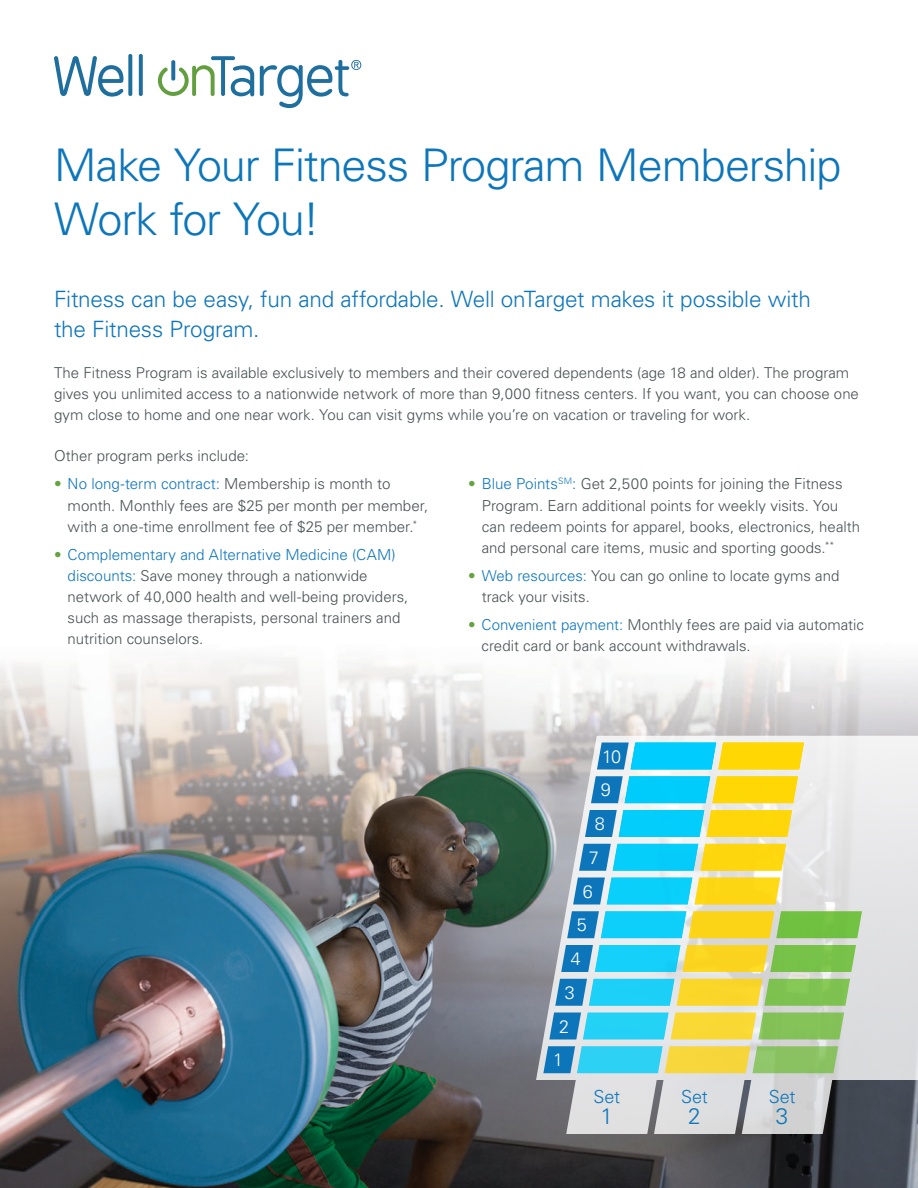
<style>
.page{position:relative;width:918px;height:1188px;background:#fff}
.page>*{position:absolute;margin:0;border:0;box-sizing:border-box;transform-origin:0 0}
.t1{font:300 45px/54px "Univers LT Std";letter-spacing:-.025em;color:#0d76bb}
.t2{font:300 22.5px/30px "Univers LT Std";letter-spacing:-.01em;color:#0d76bb}
.t3{font:300 18px "Univers LT Std";color:#fff}
.t4{font:300 18px "Univers LT Std";letter-spacing:-.01em;color:#0d76bb}
.t5{font:300 15.15px/21.1px "Univers LT Std";color:#485153}
.t6{font:300 15.15px "Univers LT Std";color:#0d76bb}
.t7{font:300 15px/21px "Univers LT Std";color:#485153}
.s1{color:#66a342}
.s2{color:#0d76bb}
.s3{font-size:15px;color:#66a342}
.s4{font-size:15.15px;color:#0d76bb}
.s5{font-size:15.15px}
</style>
<div class="page">
<img style="left:0;top:657px;width:918px;height:531px">
<svg style="left:54px;top:56px;width:69px;height:41px"></svg>
<svg style="left:128px;top:54px;width:4px;height:42px"></svg>
<svg style="left:139px;top:54px;width:4px;height:42px"></svg>
<svg style="left:158px;top:56px;width:96px;height:40px"></svg>
<svg style="left:260px;top:60px;width:101px;height:48px"></svg>
<svg style="left:527px;top:736px;width:391px;height:398px;background:#c9cbcd"></svg>
<svg style="left:543px;top:1046px;width:295px;height:27px;background:#8bc793"></svg>
<svg style="left:567px;top:911px;width:295px;height:27px;background:#7dc682"></svg>
<svg style="left:555px;top:979px;width:295px;height:27px;background:#84c78a"></svg>
<svg style="left:579px;top:844px;width:207px;height:27px;background:#7bc894"></svg>
<svg style="left:591px;top:776px;width:207px;height:27px;background:#79c891"></svg>
<svg style="left:549px;top:1012px;width:295px;height:28px;background:#8ac992"></svg>
<svg style="left:573px;top:878px;width:207px;height:26px;background:#7dc996"></svg>
<svg style="left:561px;top:945px;width:295px;height:27px;background:#7fc685"></svg>
<svg style="left:585px;top:810px;width:207px;height:27px;background:#7ac792"></svg>
<svg style="left:597px;top:742px;width:207px;height:28px;background:#7cc993"></svg>
<h1 class="t1" style="left:54px;top:138px;width:789px">Make Your Fitness Program Membership<br>Work for You!</h1>
<h2 class="t2" style="left:54px;top:284px;width:758px">Fitness can be easy, fun and affordable. Well onTarget makes it possible with the Fitness Program.</h2>
<p class="t7" style="left:54px;top:362px;width:806px">The Fitness Program is available exclusively to members and their covered dependents (age 18 and older). The program gives you unlimited access to a nationwide network of more than 9,000 fitness centers. If you want, you can choose one gym close to home and one near work. You can visit gyms while you’re on vacation or traveling for work.</p>
<p class="t7" style="left:54px;top:445px;width:196px">Other program perks include:</p>
<p class="t5" style="left:68px;top:474px;width:362px;text-indent:-14px"><span class="s1">•</span> <span class="s2">No long-term contract:</span> Membership is month to month. Monthly fees are $25 per month per member, with a one-time enrollment fee of $25 per member.<sup>*</sup></p>
<p class="t6" style="left:54px;top:545px;width:343px"><span class="s3">•</span> Complementary and Alternative Medicine (CAM)</p>
<p class="t7" style="left:68px;top:565px;width:342px"><span class="s4">discounts:</span> Save money through a nationwide network of 40,000 health and well-being providers, such as massage therapists, personal trainers and nutrition counselors.</p>
<p class="t5" style="left:468px;top:474px;width:376px;text-align:right"><span class="s1">•</span> <span class="s2">Blue Points</span><sup>SM</sup><span class="s2">:</span> Get 2,500 points for joining the Fitness<br>Program. Earn additional points for weekly visits. You</p>
<p class="t7" style="left:482px;top:516px;width:380px"><span class="s5">can redeem</span> points for apparel, books, electronics, health and personal care items, music and sporting goods.<sup>**</sup></p>
<p class="t7" style="left:482px;top:565px;width:359px;text-indent:-14px"><span class="s1">•</span> <span class="s2">Web resources:</span> You can go online to locate gyms and track your visits.</p>
<p class="t7" style="left:482px;top:614px;width:384px;text-indent:-14px"><span class="s1">•</span> <span class="s2">Convenient payment:</span> Monthly fees are paid via automatic credit card or bank account withdrawals.</p>
<p class="t3" style="left:602px;top:745px;width:21px">10</p>
<p class="t3" style="left:601px;top:779px;width:12px">9</p>
<p class="t3" style="left:595px;top:813px;width:12px">8</p>
<p class="t3" style="left:589px;top:847px;width:12px">7</p>
<p class="t3" style="left:583px;top:880px;width:12px">6</p>
<p class="t3" style="left:577px;top:914px;width:12px">5</p>
<p class="t3" style="left:571px;top:948px;width:12px">4</p>
<p class="t3" style="left:565px;top:982px;width:12px">3</p>
<p class="t3" style="left:559px;top:1015px;width:12px">2</p>
<p class="t3" style="left:553px;top:1049px;width:12px">1</p>
<p class="t4" style="left:593px;top:1086px;width:28px">Set</p>
<h2 class="t2" style="left:600px;top:1101px;width:14px">1</h2>
<p class="t4" style="left:681px;top:1086px;width:28px">Set</p>
<h2 class="t2" style="left:688px;top:1101px;width:14px">2</h2>
<p class="t4" style="left:769px;top:1086px;width:28px">Set</p>
<h2 class="t2" style="left:776px;top:1101px;width:14px">3</h2>
</div>
